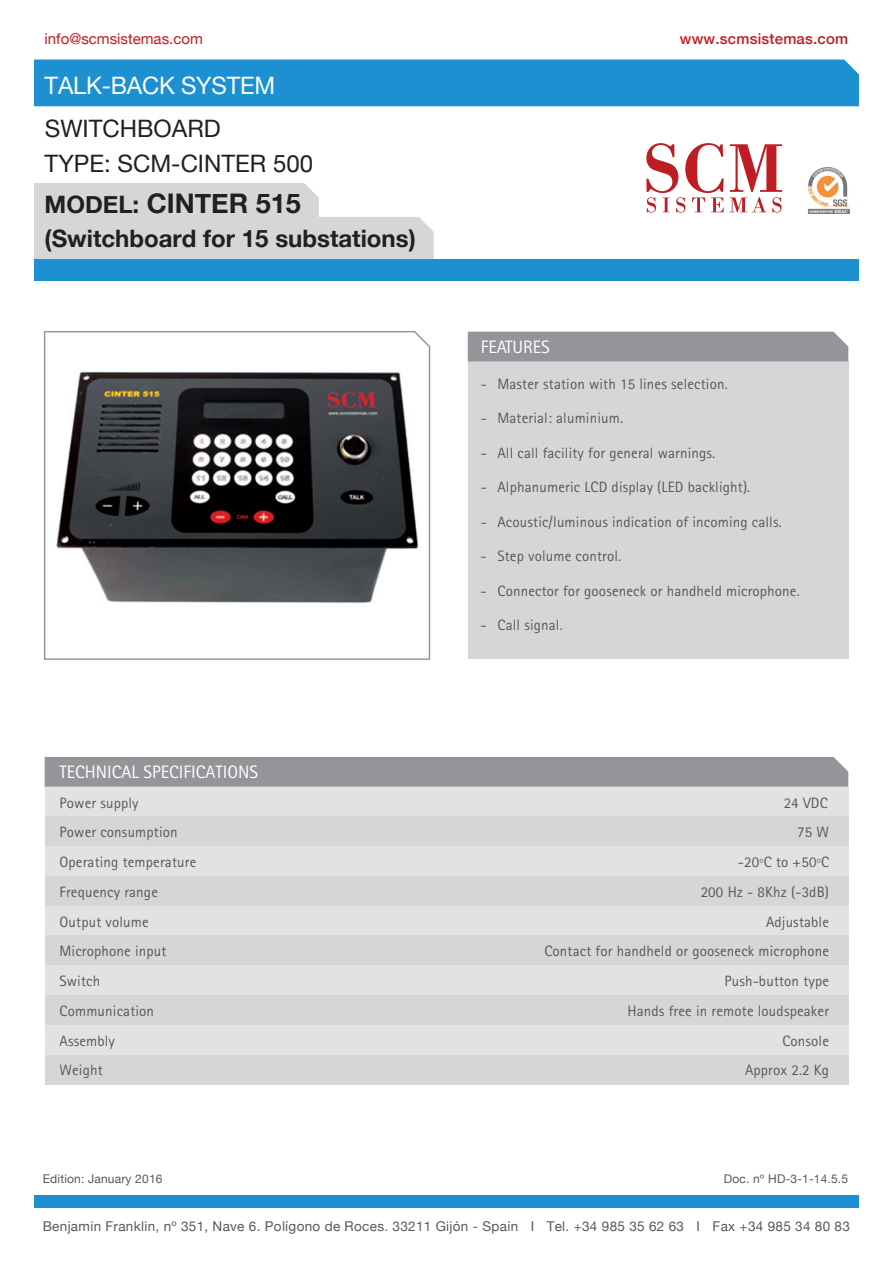
<style>
.page{position:relative;width:893px;height:1263px;background:#fff}
.page>*{position:absolute;margin:0;border:0;box-sizing:border-box;transform-origin:0 0}
.t1{font:700 27px "Helvetica Neue";color:#231f20}
.t2{font:24px "Helvetica Neue";color:#231f20}
.t3{font:700 24px "Helvetica Neue";color:#231f20}
.t4{font:24px "Helvetica Neue";letter-spacing:-.01em;color:#fff}
.t5{font:18px "Rotis Sans Serif";color:#fff}
.t6{font:15px "Rotis Sans Serif";letter-spacing:.01em;color:#57585a}
.t7{font:15px "Helvetica Neue";color:#be1e23}
.t8{font:500 15px "Helvetica Neue";letter-spacing:.015em;color:#be1e23}
.t9{font:13.5px "Helvetica Neue";letter-spacing:.025em;color:#57585a}
.t10{font:12px "Helvetica Neue";letter-spacing:.015em;color:#57585a}
.s1{font-size:24px}
</style>
<div class="page">
<div style="left:45px;top:906px;width:803px;height:29px;background:#e1e2e4"></div>
<svg style="left:34px;top:183px;width:400px;height:76px;background:#dadbdd"></svg>
<div style="left:34px;top:60px;width:825px;height:46px;background:#1c90d0"></div>
<div style="left:34px;top:259px;width:825px;height:22px;background:#1c90d0"></div>
<div style="left:34px;top:1195px;width:825px;height:13px;background:#1c90d0"></div>
<svg style="left:646px;top:143px;width:136px;height:70px"></svg>
<div style="left:468px;top:361px;width:380px;height:298px;background:#d5d6d8"></div>
<div style="left:468px;top:332px;width:380px;height:29px;background:#939598"></div>
<div style="left:45px;top:787px;width:803px;height:29px;background:#e1e2e4"></div>
<div style="left:45px;top:757px;width:803px;height:30px;background:#939598"></div>
<div style="left:45px;top:816px;width:803px;height:30px;background:#d5d6d8"></div>
<div style="left:45px;top:846px;width:803px;height:30px;background:#e1e2e4"></div>
<svg style="left:44px;top:331px;width:387px;height:329px"></svg>
<div style="left:45px;top:876px;width:803px;height:30px;background:#d5d6d8"></div>
<img style="left:807px;top:167px;width:43px;height:46px">
<div style="left:45px;top:965px;width:803px;height:30px;background:#e1e2e4"></div>
<div style="left:45px;top:935px;width:803px;height:30px;background:#d5d6d8"></div>
<div style="left:45px;top:1025px;width:803px;height:29px;background:#e1e2e4"></div>
<div style="left:45px;top:995px;width:803px;height:30px;background:#d5d6d8"></div>
<div style="left:45px;top:1054px;width:803px;height:30px;background:#d5d6d8"></div>
<img style="left:49px;top:365px;width:375px;height:246px">
<p class="t7" style="left:45px;top:28px;width:160px">info@scmsistemas.com</p>
<h2 class="t4" style="left:45px;top:68px;width:232px">TALK-BACK SYSTEM</h2>
<h2 class="t2" style="left:45px;top:112px;width:177px">SWITCHBOARD</h2>
<h2 class="t2" style="left:45px;top:146px;width:270px">TYPE: SCM-CINTER 500</h2>
<h1 class="t1" style="left:45px;top:182px;width:258px"><span class="s1">MODEL:</span> CINTER 515</h1>
<h2 class="t3" style="left:45px;top:219px;width:373px">(Switchboard for 15 substations)</h2>
<p class="t8" style="left:680px;top:26px;width:170px">www.scmsistemas.com</p>
<p class="t5" style="left:481px;top:336px;width:71px">FEATURES</p>
<p class="t6" style="left:481px;top:375px;width:248px">- Master station with 15 lines selection.</p>
<p class="t6" style="left:481px;top:409px;width:144px">- Material: aluminium.</p>
<p class="t6" style="left:481px;top:444px;width:236px">- All call facility for general warnings.</p>
<p class="t6" style="left:481px;top:478px;width:271px">- Alphanumeric LCD display (LED backlight).</p>
<p class="t6" style="left:481px;top:513px;width:303px">- Acoustic/luminous indication of incoming calls.</p>
<p class="t6" style="left:481px;top:547px;width:142px">- Step volume control.</p>
<p class="t6" style="left:481px;top:582px;width:321px">- Connector for gooseneck or handheld microphone.</p>
<p class="t6" style="left:480px;top:616px;width:84px">- Call signal.</p>
<p class="t5" style="left:60px;top:762px;width:200px">TECHNICAL SPECIFICATIONS</p>
<p class="t6" style="left:60px;top:794px;width:81px">Power supply</p>
<p class="t6" style="left:784px;top:794px;width:46px">24 VDC</p>
<p class="t6" style="left:60px;top:823px;width:120px">Power consumption</p>
<p class="t6" style="left:797px;top:823px;width:33px">75 W</p>
<p class="t6" style="left:60px;top:853px;width:138px">Operating temperature</p>
<p class="t6" style="left:738px;top:853px;width:93px">-20ºC to +50ºC</p>
<p class="t6" style="left:60px;top:883px;width:100px">Frequency range</p>
<p class="t6" style="left:701px;top:883px;width:130px">200 Hz - 8Khz (-3dB)</p>
<p class="t6" style="left:60px;top:913px;width:91px">Output volume</p>
<p class="t6" style="left:766px;top:913px;width:64px">Adjustable</p>
<p class="t6" style="left:60px;top:942px;width:108px">Microphone input</p>
<p class="t6" style="left:544px;top:942px;width:286px">Contact for handheld or gooseneck microphone</p>
<p class="t6" style="left:60px;top:972px;width:42px">Switch</p>
<p class="t6" style="left:724px;top:972px;width:106px">Push-button type</p>
<p class="t6" style="left:60px;top:1002px;width:96px">Communication</p>
<p class="t6" style="left:627px;top:1002px;width:203px">Hands free in remote loudspeaker</p>
<p class="t6" style="left:60px;top:1032px;width:57px">Assembly</p>
<p class="t6" style="left:782px;top:1032px;width:48px">Console</p>
<p class="t6" style="left:60px;top:1061px;width:45px">Weight</p>
<p class="t6" style="left:745px;top:1061px;width:86px">Approx 2.2 Kg</p>
<p class="t10" style="left:724px;top:1170px;width:126px">Doc. nº HD-3-1-14.5.5</p>
<p class="t9" style="left:43px;top:1216px;width:809px">Benjamin Franklin, nº 351, Nave 6. Polígono de Roces. 33211 Gijón - Spain I Tel. +34 985 35 62 63 I Fax +34 985 34 80 83</p>
<p class="t10" style="left:43px;top:1170px;width:121px">Edition: January 2016</p>
</div>
